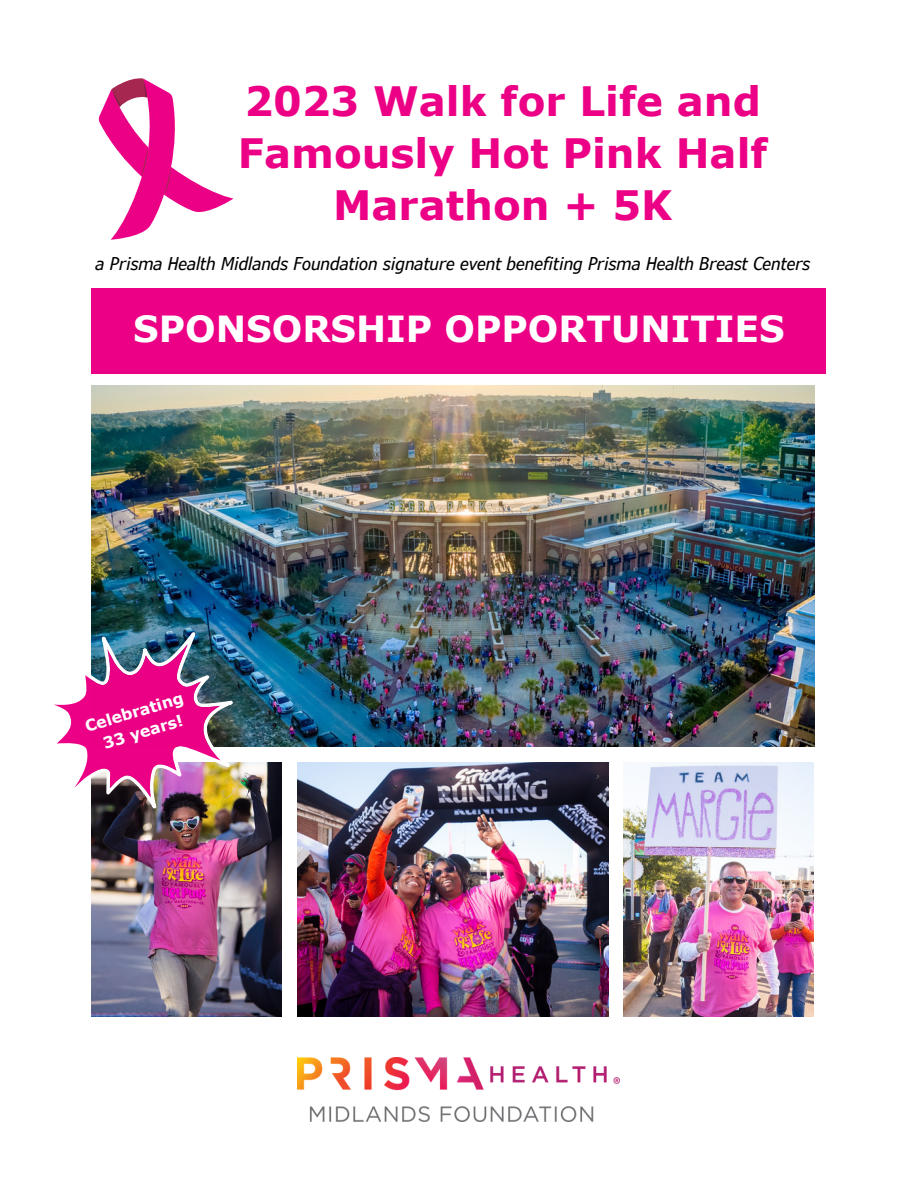
<style>
.page{position:relative;width:918px;height:1188px;background:#fff}
.page>*{position:absolute;margin:0;border:0;box-sizing:border-box;transform-origin:0 0}
.t1{font:700 40.5px/51.8px "Verdana";color:#ec0086;text-align:center}
.t2{font:700 36px "Verdana";color:#fff}
.t3{font:italic condensed 17.7px "Verdana Pro";color:#000}
.t4{font:700 15.75px "Verdana";color:#fff}
</style>
<div class="page">
<img style="left:298px;top:1057px;width:322px;height:64px">
<div style="left:92px;top:288px;width:734px;height:86px;background:#ec0086"></div>
<img style="left:92px;top:385px;width:722px;height:362px">
<img style="left:92px;top:763px;width:190px;height:254px">
<svg style="left:99px;top:78px;width:135px;height:162px"></svg>
<img style="left:624px;top:763px;width:190px;height:254px">
<img style="left:54px;top:624px;width:189px;height:196px">
<img style="left:298px;top:763px;width:310px;height:254px">
<p class="t1" style="left:238px;top:74px;width:531px">2023 Walk for Life and<br>Famously Hot Pink Half<br>Marathon + 5K</p>
<p class="t3" style="left:96px;top:252px;width:716px">a Prisma Health Midlands Foundation signature event benefiting Prisma Health Breast Centers</p>
<p class="t2" style="left:133px;top:306px;width:653px">SPONSORSHIP OPPORTUNITIES</p>
<p class="t4" style="left:82px;top:717px;width:104px;rotate:-17deg">Celebrating</p>
<p class="t4" style="left:101px;top:734px;width:84px;rotate:-17deg">33 years!</p>
</div>
